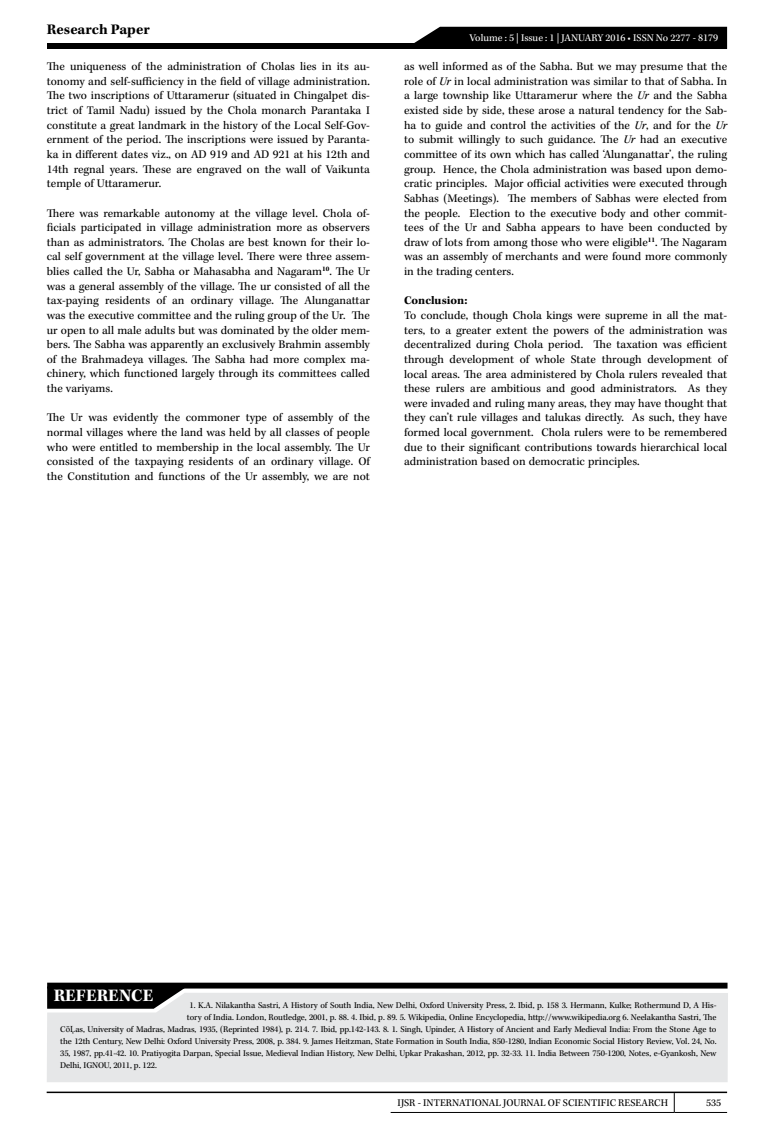
<style>
.page{position:relative;width:774px;height:1136px;background:#fff}
.page>*{position:absolute;margin:0;border:0;box-sizing:border-box;transform-origin:0 0}
.t1{font:700 18px "Kepler Std";letter-spacing:.005em;color:#fff}
.t2{font:700 15px "Kepler Std";color:#000}
.t3{font:12px/14.5px "Kepler Std";color:#000;text-align:justify}
.t4{font:700 12px "Kepler Std";color:#000}
.t5{font:10.5px "Kepler Std";color:#000}
.t6{font:10.5px "Kepler Std";color:#fff}
.t7{font:9px "Kepler Std";letter-spacing:-.01em;color:#000}
.s1{font-style:italic}
.s2{font-family:"Times New Roman"}
</style>
<div class="page">
<hr style="left:47px;top:1091px;width:680px;height:1px;background:#000">
<svg style="left:674px;top:1092px;width:1px;height:19px"></svg>
<hr style="left:391px;top:1111px;width:283px;height:1px;background:#000">
<hr style="left:674px;top:1111px;width:53px;height:1px;background:#000">
<div style="left:47px;top:43px;width:680px;height:6px;background:#000"></div>
<div style="left:414px;top:27px;width:313px;height:16px;background:#000"></div>
<div style="left:47px;top:993px;width:681px;height:89px;background:#e6e7e8"></div>
<div style="left:47px;top:982px;width:680px;height:6px;background:#000"></div>
<svg style="left:47px;top:986px;width:140px;height:22px;background:#1a1b1b"></svg>
<p class="t2" style="left:47px;top:21px;width:104px">Research Paper</p>
<p class="t3" style="left:47px;top:59px;width:325px">The uniqueness of the administration of Cholas lies in its au&shy;tonomy and self-sufficiency in the field of village administration.<br>The two inscriptions of Uttaramerur (situated in Chingalpet dis&shy;trict of Tamil Nadu) issued by the Chola monarch Parantaka I constitute a great landmark in the history of the Local Self-Gov&shy;ernment of the period. The inscriptions were issued by Paranta&shy;ka in different dates viz., on AD 919 and AD 921 at his 12th and 14th regnal years. These are engraved on the wall of Vaikunta temple of Uttaramerur.</p>
<p class="t3" style="left:47px;top:206px;width:325px">There was remarkable autonomy at the village level. Chola of&shy;ficials participated in village administration more as observers than as administrators. The Cholas are best known for their lo&shy;cal self government at the village level. There were three assem&shy;blies called the Ur, Sabha or Mahasabha and Nagaram<sup>10</sup>. The Ur was a general assembly of the village. The ur consisted of all the tax-paying residents of an ordinary village. The Alunganattar was the executive committee and the ruling group of the Ur. The ur open to all male adults but was dominated by the older mem&shy;bers. The Sabha was apparently an exclusively Brahmin assembly of the Brahmadeya villages. The Sabha had more complex ma&shy;chinery, which functioned largely through its committees called the variyams.</p>
<p class="t3" style="left:47px;top:411px;width:325px">The Ur was evidently the commoner type of assembly of the normal villages where the land was held by all classes of people who were entitled to membership in the local assembly. The Ur consisted of the taxpaying residents of an ordinary village. Of the Constitution and functions of the Ur assembly, we are not</p>
<p class="t6" style="left:469px;top:32px;width:250px">Volume : 5 | Issue : 1 | JANUARY 2016 • ISSN No 2277 - 8179</p>
<p class="t3" style="left:404px;top:60px;width:325px">as well informed as of the Sabha. But we may presume that the role of <span class="s1">Ur</span> in local administration was similar to that of Sabha. In a large township like Uttaramerur where the <span class="s1">Ur</span> and the Sabha existed side by side, these arose a natural tendency for the Sab&shy;ha to guide and control the activities of the <span class="s1">Ur</span>, and for the <span class="s1">Ur </span>to submit willingly to such guidance. The <span class="s1">Ur</span> had an executive committee of its own which has called ‘Alunganattar’, the ruling group. Hence, the Chola administration was based upon demo&shy;cratic principles. Major official activities were executed through Sabhas (Meetings). The members of Sabhas were elected from the people. Election to the executive body and other commit&shy;tees of the Ur and Sabha appears to have been conducted by draw of lots from among those who were eligible<sup>11</sup>. The Nagaram was an assembly of merchants and were found more commonly in the trading centers.</p>
<p class="t4" style="left:404px;top:294px;width:65px">Conclusion:</p>
<p class="t3" style="left:404px;top:308px;width:325px">To conclude, though Chola kings were supreme in all the mat&shy;ters, to a greater extent the powers of the administration was decentralized during Chola period. The taxation was efficient through development of whole State through development of local areas. The area administered by Chola rulers revealed that these rulers are ambitious and good administrators. As they were invaded and ruling many areas, they may have thought that they can’t rule villages and talukas directly. As such, they have formed local government. Chola rulers were to be remembered due to their significant contributions towards hierarchical local administration based on democratic principles.</p>
<h1 class="t1" style="left:54px;top:984px;width:101px">REFERENCE</h1>
<p class="t7" style="left:190px;top:999px;width:528px">1. K.A. Nilakantha Sastri, A History of South India, New Delhi, Oxford University Press, 2. Ibid, p. 158 3. Hermann, Kulke; Rothermund D, A His-</p>
<p class="t7" style="left:187px;top:1011px;width:531px">tory of India. London, Routledge, 2001, p. 88. 4. Ibid, p. 89. 5. Wikipedia, Online Encyclopedia, http://www.wikipedia.org 6. Neelakantha Sastri, The</p>
<p class="t7" style="left:60px;top:1023px;width:658px">C<span class="s2">ōĻ</span>as, University of Madras, Madras, 1935, (Reprinted 1984), p. 214. 7. Ibid, pp.142-143. 8. 1. Singh, Upinder, A History of Ancient and Early Medieval India: From the Stone Age to</p>
<p class="t7" style="left:60px;top:1035px;width:658px">the 12th Century, New Delhi: Oxford University Press, 2008, p. 384. 9. James Heitzman, State Formation in South India, 850-1280, Indian Economic Social History Review, Vol. 24, No.</p>
<p class="t7" style="left:60px;top:1047px;width:658px">35, 1987, pp.41-42. 10. Pratiyogita Darpan, Special Issue, Medieval Indian History, New Delhi, Upkar Prakashan, 2012, pp. 32-33. 11. India Between 750-1200, Notes, e-Gyankosh, New</p>
<p class="t7" style="left:60px;top:1059px;width:98px">Delhi, IGNOU, 2011, p. 122.</p>
<p class="t5" style="left:398px;top:1097px;width:272px">IJSR - INTERNATIONAL JOURNAL OF SCIENTIFIC RESEARCH</p>
<p class="t5" style="left:706px;top:1097px;width:17px">535</p>
</div>
